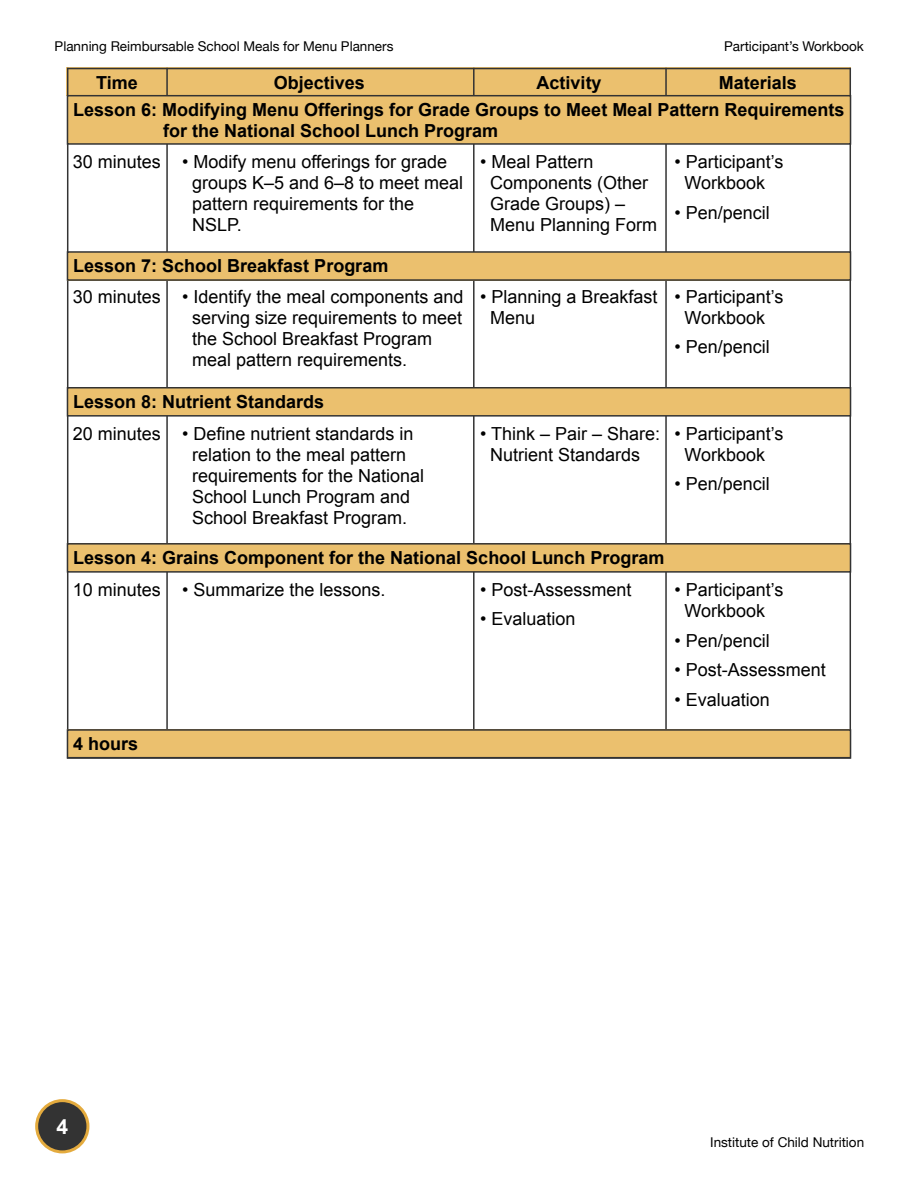
<style>
.page{position:relative;width:918px;height:1188px;background:#fff}
.page>*{position:absolute;margin:0;border:0;box-sizing:border-box;transform-origin:0 0}
.t1{font:700 21px "Arial";color:#fff}
.t2{font:18px/21px "Arial";color:#000;text-align:center}
.t3{font:700 18px/21px "Arial";color:#000}
.t4{font:13.5px "Helvetica Neue";color:#000}
</style>
<div class="page">
<div style="left:37px;top:1101px;width:51px;height:51px;background:#333;border-radius:50%"></div>
<div style="left:35px;top:1099px;width:54px;height:54px;border:3px solid #e4ab3e;border-radius:50%"></div>
<div style="left:67px;top:68px;width:784px;height:28px;background:#ebc06e"></div>
<hr style="left:67px;top:68px;width:1px;height:690px;background:#333">
<hr style="left:166px;top:68px;width:2px;height:690px;background:#333">
<hr style="left:473px;top:68px;width:2px;height:690px;background:#333">
<hr style="left:665px;top:68px;width:2px;height:690px;background:#333">
<hr style="left:850px;top:68px;width:1px;height:690px;background:#333">
<div style="left:68px;top:96px;width:782px;height:48px;background:#ebc06e"></div>
<div style="left:67px;top:95px;width:784px;height:50px;border:2px solid #333"></div>
<div style="left:68px;top:388px;width:782px;height:28px;background:#ebc06e"></div>
<div style="left:67px;top:387px;width:784px;height:30px;border:2px solid #333"></div>
<div style="left:68px;top:544px;width:782px;height:28px;background:#ebc06e"></div>
<div style="left:67px;top:543px;width:784px;height:30px;border:2px solid #333"></div>
<div style="left:68px;top:730px;width:782px;height:28px;background:#ebc06e"></div>
<div style="left:67px;top:729px;width:784px;height:30px;border:2px solid #333"></div>
<div style="left:68px;top:252px;width:782px;height:28px;background:#ebc06e"></div>
<div style="left:67px;top:251px;width:784px;height:30px;border:2px solid #333"></div>
<hr style="left:67px;top:757px;width:783px;height:1px;background:#333">
<hr style="left:67px;top:68px;width:783px;height:1px;background:#333">
<p class="t4" style="left:55px;top:36px;width:340px">Planning Reimbursable School Meals for Menu Planners</p>
<p class="t4" style="left:724px;top:36px;width:141px">Participant’s Workbook</p>
<p class="t3" style="left:96px;top:73px;width:43px">Time</p>
<p class="t3" style="left:274px;top:73px;width:93px">Objectives</p>
<p class="t3" style="left:537px;top:73px;width:67px">Activity</p>
<p class="t3" style="left:719px;top:73px;width:80px">Materials</p>
<p class="t3" style="left:163px;top:99px;width:683px;text-indent:-90px">Lesson 6: Modifying Menu Offerings for Grade Groups to Meet Meal Pattern Requirements for the National School Lunch Program</p>
<p class="t2" style="left:73px;top:151px;width:90px">30 minutes</p>
<p class="t2" style="left:192px;top:151px;width:273px;text-align:left;text-indent:-10px">• Modify menu offerings for grade groups K–5 and 6–8 to meet meal pattern requirements for the<br>NSLP.</p>
<p class="t2" style="left:490px;top:151px;width:169px;text-align:left;text-indent:-10px">• Meal Pattern<br>Components (Other<br>Grade Groups) –<br>Menu Planning Form</p>
<p class="t2" style="left:675px;top:151px;width:111px">• Participant’s<br>Workbook</p>
<p class="t2" style="left:675px;top:202px;width:97px">• Pen/pencil</p>
<p class="t3" style="left:73px;top:256px;width:317px">Lesson 7: School Breakfast Program</p>
<p class="t2" style="left:73px;top:286px;width:90px">30 minutes</p>
<p class="t2" style="left:192px;top:286px;width:273px;text-align:left;text-indent:-10px">• Identify the meal components and serving size requirements to meet the School Breakfast Program meal pattern requirements.</p>
<p class="t2" style="left:490px;top:286px;width:169px;text-align:left;text-indent:-10px">• Planning a Breakfast<br>Menu</p>
<p class="t2" style="left:675px;top:286px;width:111px">• Participant’s<br>Workbook</p>
<p class="t2" style="left:675px;top:337px;width:97px">• Pen/pencil</p>
<p class="t3" style="left:73px;top:391px;width:253px">Lesson 8: Nutrient Standards</p>
<p class="t2" style="left:73px;top:423px;width:90px">20 minutes</p>
<p class="t2" style="left:182px;top:423px;width:244px">• Define nutrient standards in relation to the meal pattern requirements for the National<br>School Lunch Program and<br>School Breakfast Program.</p>
<p class="t2" style="left:480px;top:423px;width:182px">• Think – Pair – Share:<br>Nutrient Standards</p>
<p class="t2" style="left:675px;top:423px;width:111px">• Participant’s<br>Workbook</p>
<p class="t2" style="left:675px;top:474px;width:97px">• Pen/pencil</p>
<p class="t3" style="left:73px;top:547px;width:593px">Lesson 4: Grains Component for the National School Lunch Program</p>
<p class="t2" style="left:73px;top:579px;width:90px">10 minutes</p>
<p class="t2" style="left:182px;top:579px;width:205px">• Summarize the lessons.</p>
<p class="t3" style="left:73px;top:734px;width:67px">4 hours</p>
<p class="t2" style="left:480px;top:579px;width:153px">• Post-Assessment</p>
<p class="t2" style="left:480px;top:609px;width:97px">• Evaluation</p>
<p class="t2" style="left:675px;top:579px;width:111px">• Participant’s<br>Workbook</p>
<p class="t2" style="left:675px;top:630px;width:97px">• Pen/pencil</p>
<p class="t2" style="left:675px;top:660px;width:153px">• Post-Assessment</p>
<p class="t2" style="left:675px;top:689px;width:97px">• Evaluation</p>
<p class="t1" style="left:57px;top:1113px;width:13px">4</p>
<p class="t4" style="left:710px;top:1133px;width:156px">Institute of Child Nutrition</p>
</div>
